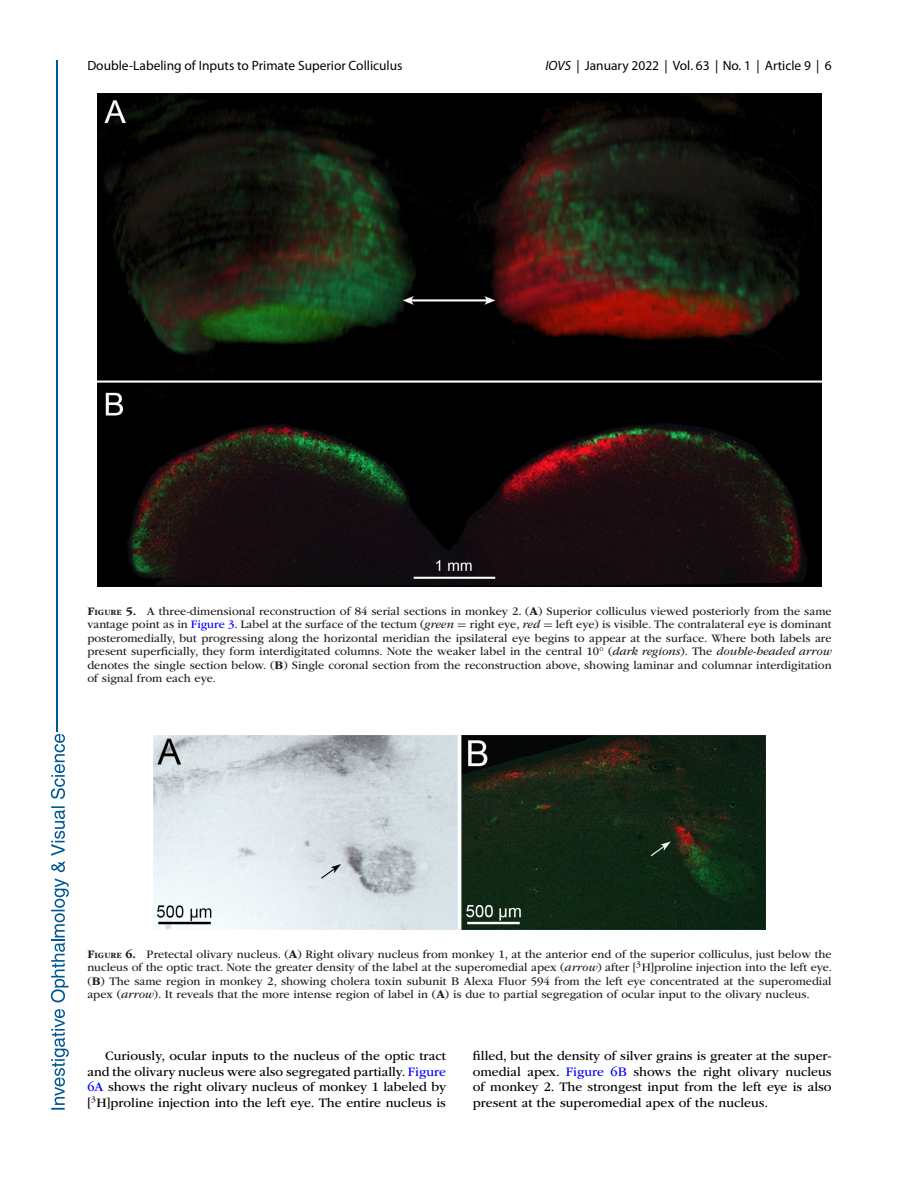
<style>
.page{position:relative;width:918px;height:1188px;background:#fff}
.page>*{position:absolute;margin:0;border:0;box-sizing:border-box;transform-origin:0 0}
.t1{font:13.5px/15.8px "ITC Garamond Std";color:#000;text-align:justify}
.t2{font:13.5px "Myriad Pro";color:#000}
.t3{font:12px/13.5px "ITC Garamond Std";color:#231f20;text-align:justify}
.s1{font-style:italic}
.s2{font-weight:700}
.s3{font-weight:700;font-size:8.4px}
.s4{color:#00f}
.s5{font-family:"MTSY"}
</style>
<div class="page">
<hr style="left:57px;top:60px;width:1px;height:672px;background:#005892">
<svg style="left:51px;top:734px;width:18px;height:376px"></svg>
<img style="left:98px;top:93px;width:723px;height:494px">
<img style="left:153px;top:736px;width:612px;height:193px">
<p class="t2" style="left:87px;top:57px;width:317px">Double-Labeling of Inputs to Primate Superior Colliculus</p>
<p class="t2" style="left:545px;top:57px;width:288px"><span class="s1">IOVS</span> | January 2022 | Vol. 63 | No. 1 | Article 9 | 6</p>
<p class="t3" style="left:87px;top:605px;width:746px"><span class="s2">F</span><span class="s3">IGURE</span> <span class="s2">5.</span> A three-dimensional reconstruction of 84 serial sections in monkey 2. (<span class="s2">A</span>) Superior colliculus viewed posteriorly from the same vantage point as in <span class="s4">Figure 3</span>. Label at the surface of the tectum (<span class="s1">green</span> <span class="s5">=</span> right eye, <span class="s1">red</span> <span class="s5">=</span> left eye) is visible. The contralateral eye is dominant posteromedially, but progressing along the horizontal meridian the ipsilateral eye begins to appear at the surface. Where both labels are present superficially, they form interdigitated columns. Note the weaker label in the central 10° (<span class="s1">dark regions</span>). The <span class="s1">double</span>-<span class="s1">headed arrow </span>denotes the single section below. (<span class="s2">B</span>) Single coronal section from the reconstruction above, showing laminar and columnar interdigitation of signal from each eye.</p>
<p class="t3" style="left:87px;top:948px;width:746px"><span class="s2">F</span><span class="s3">IGURE</span> <span class="s2">6.</span> Pretectal olivary nucleus. (<span class="s2">A</span>) Right olivary nucleus from monkey 1, at the anterior end of the superior colliculus, just below the nucleus of the optic tract. Note the greater density of the label at the superomedial apex (<span class="s1">arrow</span>) after [<sup>3</sup>H]proline injection into the left eye. (<span class="s2">B</span>) The same region in monkey 2, showing cholera toxin subunit B Alexa Fluor 594 from the left eye concentrated at the superomedial apex (<span class="s1">arrow</span>). It reveals that the more intense region of label in (<span class="s2">A</span>) is due to partial segregation of ocular input to the olivary nucleus.</p>
<p class="t1" style="left:87px;top:1049px;width:360px;text-indent:18px">Curiously, ocular inputs to the nucleus of the optic tract and the olivary nucleus were also segregated partially. <span class="s4">Figure 6A</span> shows the right olivary nucleus of monkey 1 labeled by [<sup>3</sup>H]proline injection into the left eye. The entire nucleus is</p>
<p class="t1" style="left:473px;top:1049px;width:360px">filled, but the density of silver grains is greater at the super&shy;omedial apex. <span class="s4">Figure 6B</span> shows the right olivary nucleus of monkey 2. The strongest input from the left eye is also present at the superomedial apex of the nucleus.</p>
</div>
